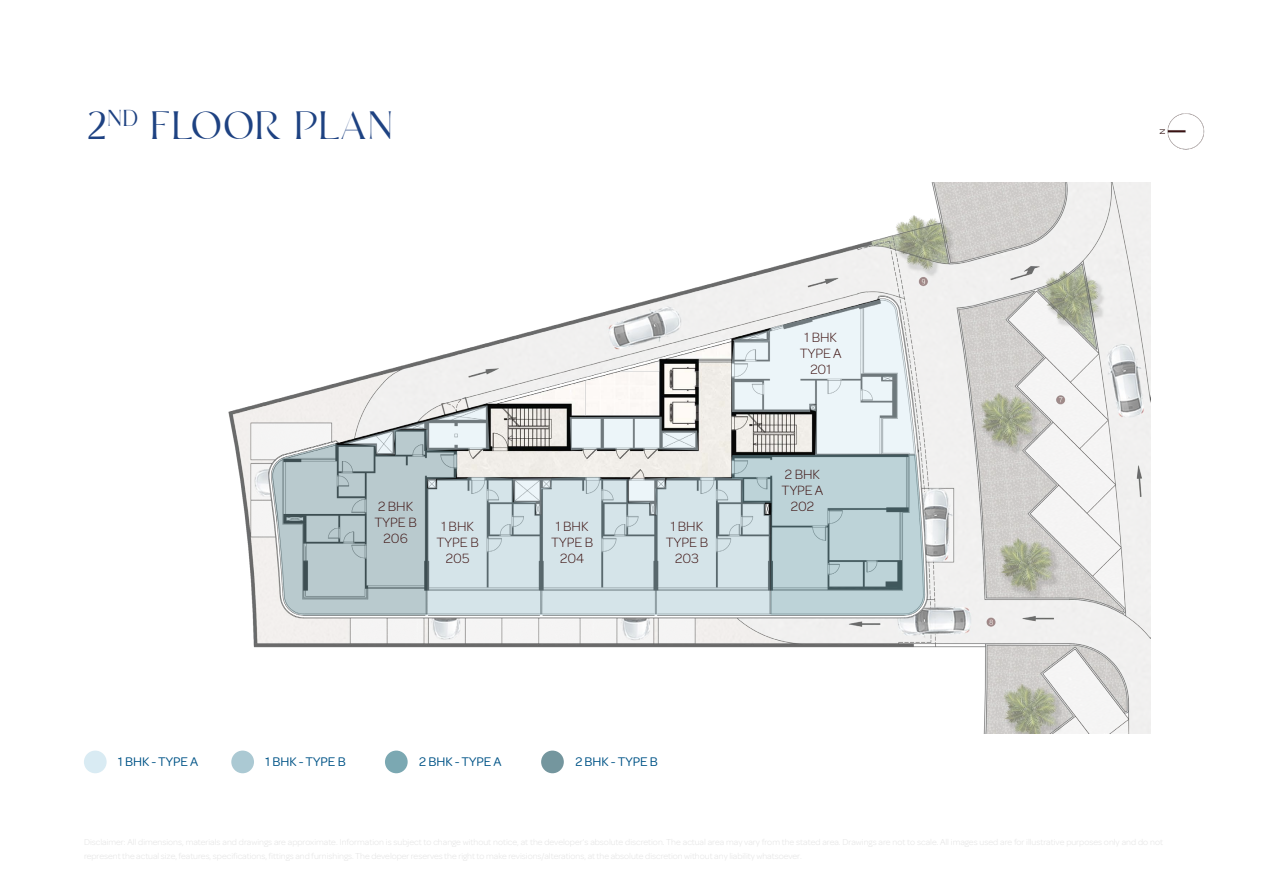
<style>
.page{position:relative;width:1263px;height:893px;background:#fff}
.page>*{position:absolute;margin:0;border:0;box-sizing:border-box;transform-origin:0 0}
.t1{font:39.3px "Runalto";color:#1e4282}
.t2{font:300 14.1px/15.9px "Omnes";color:#3e1312;text-align:center}
.t3{font:13.5px "Omnes";color:#005487}
</style>
<div class="page">
<div style="left:84px;top:751px;width:23px;height:22px;background:#d9ebf3;border-radius:50%"></div>
<div style="left:231px;top:751px;width:23px;height:22px;background:#abc9d3;border-radius:50%"></div>
<div style="left:385px;top:751px;width:23px;height:22px;background:#7ba8b2;border-radius:50%"></div>
<div style="left:541px;top:751px;width:23px;height:22px;background:#74969e;border-radius:50%"></div>
<img style="left:1159px;top:113px;width:46px;height:37px">
<img style="left:228px;top:182px;width:922px;height:552px">
<svg style="left:489px;top:477px;width:243px;height:138px;background:#c9d8dd"></svg>
<svg style="left:570px;top:417px;width:128px;height:33px;background:#c9d1d4"></svg>
<svg style="left:628px;top:478px;width:38px;height:37px"></svg>
<svg style="left:513px;top:478px;width:39px;height:37px"></svg>
<svg style="left:732px;top:299px;width:193px;height:316px;background:#c7d4d7"></svg>
<svg style="left:272px;top:405px;width:217px;height:210px;background:#bdcacd"></svg>
<h1 class="t1" style="left:87px;top:108px;width:308px">2<sup>ND</sup> FLOOR PLAN</h1>
<p class="t2" style="left:800px;top:328px;width:43px">1 BHK<br>TYPE A<br>201</p>
<p class="t2" style="left:782px;top:465px;width:43px;text-align:left">2 BHK<br>TYPE A</p>
<p class="t2" style="left:378px;top:497px;width:37px">2 BHK</p>
<p class="t2" style="left:791px;top:497px;width:25px">202</p>
<p class="t2" style="left:375px;top:513px;width:44px">TYPE B<br>206</p>
<p class="t2" style="left:437px;top:517px;width:44px">1 BHK<br>TYPE B<br>205</p>
<p class="t2" style="left:551px;top:517px;width:44px">1 BHK<br>TYPE B<br>204</p>
<p class="t2" style="left:666px;top:517px;width:44px">1 BHK<br>TYPE B<br>203</p>
<p class="t3" style="left:118px;top:753px;width:82px">1 BHK - TYPE A</p>
<p class="t3" style="left:266px;top:753px;width:82px">1 BHK - TYPE B</p>
<p class="t3" style="left:419px;top:753px;width:84px">2 BHK - TYPE A</p>
<p class="t3" style="left:575px;top:753px;width:84px">2 BHK - TYPE B</p>
</div>
